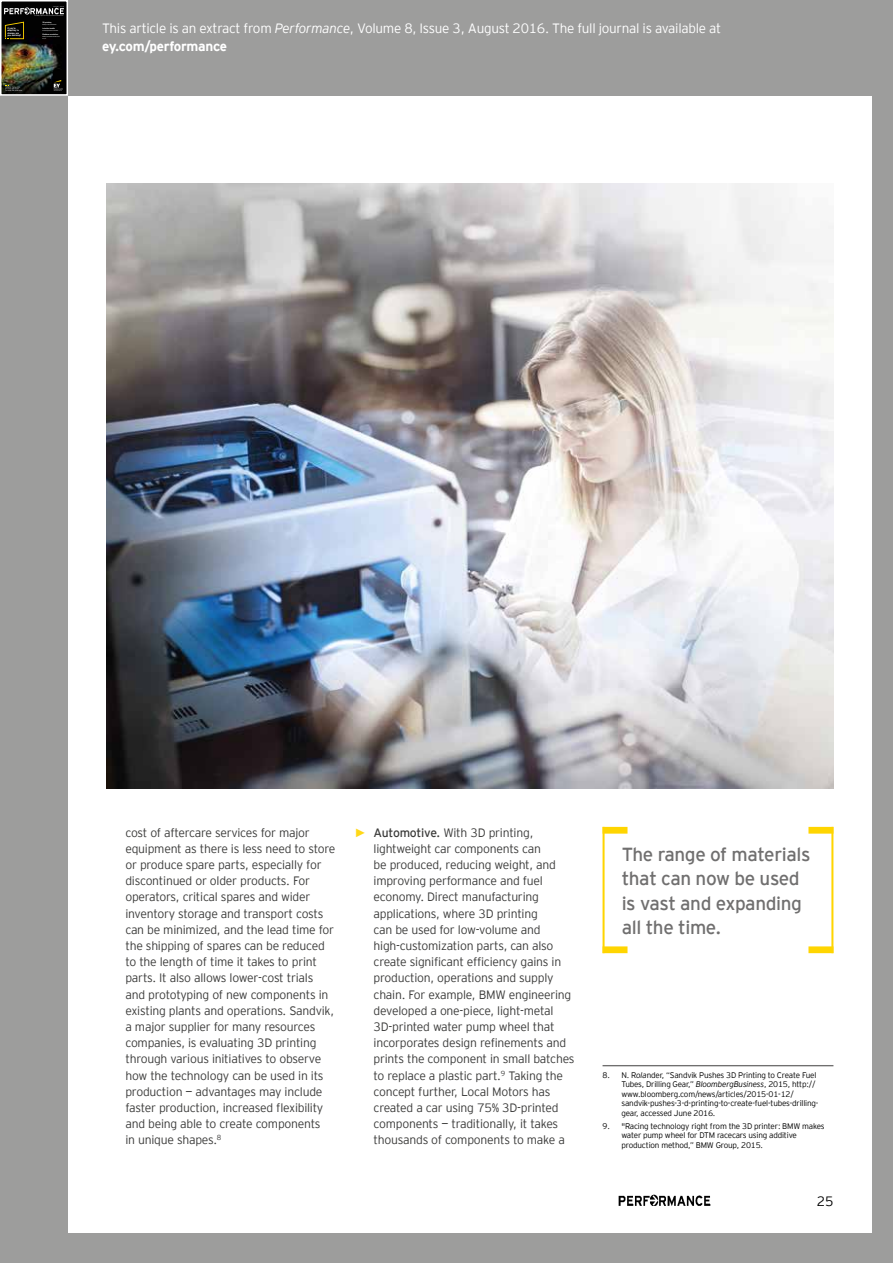
<style>
.page{position:relative;width:893px;height:1263px;background:#9d9d9c}
.page>*{position:absolute;margin:0;border:0;box-sizing:border-box;transform-origin:0 0}
.t1{font:18.9px/24.3px "EY Interstate";letter-spacing:-.02em;color:#706f6f}
.t2{font:300 13.5px/18px "EY Interstate";letter-spacing:-.02em;color:#fff}
.t3{font:300 13.5px "EY Interstate";color:#000}
.t4{font:300 12.15px/16.2px "EY Interstate";letter-spacing:-.02em;color:#3c3c3b}
.t5{font:300 8.1px/9.4px "EY Interstate";letter-spacing:-.02em;color:#000}
.t6{font:700 2.25px/2.4px "EY Interstate";letter-spacing:-.02em;color:#fff}
.t7{font:700 1.8px "EY Interstate";letter-spacing:-.02em;color:#fff}
.s1{font-style:italic}
.s2{font-weight:700}
.s3{font-family:"Arial";font-weight:400;color:#ffd817}
.s4{font-weight:400}
</style>
<div class="page">
<img style="left:0;top:0;width:68px;height:96px">
<div style="left:68px;top:96px;width:804px;height:1136px;background:#fff"></div>
<img style="left:618px;top:1195px;width:93px;height:10px">
<img style="left:106px;top:184px;width:728px;height:604px">
<hr style="left:603px;top:827px;width:2px;height:126px;background:#ffd500">
<div style="left:603px;top:827px;width:24px;height:7px;background:#ffd500"></div>
<div style="left:603px;top:946px;width:24px;height:7px;background:#ffd500"></div>
<hr style="left:831px;top:827px;width:2px;height:126px;background:#ffd500">
<div style="left:808px;top:946px;width:25px;height:7px;background:#ffd500"></div>
<div style="left:808px;top:827px;width:25px;height:7px;background:#ffd500"></div>
<hr style="left:603px;top:1065px;width:230px;height:1px;background:#706f6f">
<p class="t6" style="left:7px;top:27px;width:15px">If you’re adapting to change, are you evolving?</p>
<p class="t7" style="left:42px;top:21px;width:11px">3D printing</p>
<p class="t7" style="left:42px;top:27px;width:14px">In better health</p>
<p class="t7" style="left:42px;top:33px;width:17px">Platform revolution</p>
<p class="t2" style="left:102px;top:19px;width:621px">This article is an extract from <span class="s1">Performance</span>, Volume 8, Issue 3, August 2016. The full journal is available at <span class="s2">ey.com/performance</span></p>
<p class="t4" style="left:125px;top:823px;width:211px">cost of aftercare services for major equipment as there is less need to store or produce spare parts, especially for discontinued or older products. For operators, critical spares and wider inventory storage and transport costs can be minimized, and the lead time for the shipping of spares can be reduced to the length of time it takes to print parts. It also allows lower-cost trials and prototyping of new components in existing plants and operations. Sandvik, a major supplier for many resources companies, is evaluating 3D printing through various initiatives to observe how the technology can be used in its production — advantages may include faster production, increased flexibility and being able to create components<br>in unique shapes.<sup>8</sup></p>
<p class="t4" style="left:374px;top:823px;width:202px;text-indent:-19px"><span class="s3">►</span> <span class="s4">Automotive.</span> With 3D printing, lightweight car components can<br>be produced, reducing weight, and improving performance and fuel economy. Direct manufacturing applications, where 3D printing<br>can be used for low-volume and high-customization parts, can also create significant efficiency gains in production, operations and supply chain. For example, BMW engineering developed a one-piece, light-metal 3D-printed water pump wheel that incorporates design refinements and prints the component in small batches to replace a plastic part.<sup>9</sup> Taking the concept further, Local Motors has created a car using 75% 3D-printed components — traditionally, it takes thousands of components to make a</p>
<h1 class="t1" style="left:622px;top:841px;width:190px">The range of materials that can now be used is vast and expanding all the time.</h1>
<p class="t5" style="left:621px;top:1070px;width:199px;text-indent:-19px">8. N. R<span class="s1">ola</span>nder, “Sandvik Pushes 3D Printing to Create Fuel Tubes, Drilling Gear,” <span class="s1">BloombergBusiness</span>, 2015, http:// www.bloomberg.com/news/articles/2015-01-12/ sandvik-pushes-3-d-printing-to-create-fuel-tubes-drilling&shy;gear, accessed June 2016.</p>
<p class="t5" style="left:621px;top:1121px;width:205px;text-indent:-19px">9. "Racing technology right from the 3D printer: BMW makes water pump wheel for DTM racecars using additive production method,” BMW Group, 2015.</p>
<p class="t3" style="left:817px;top:1191px;width:18px">25</p>
</div>
